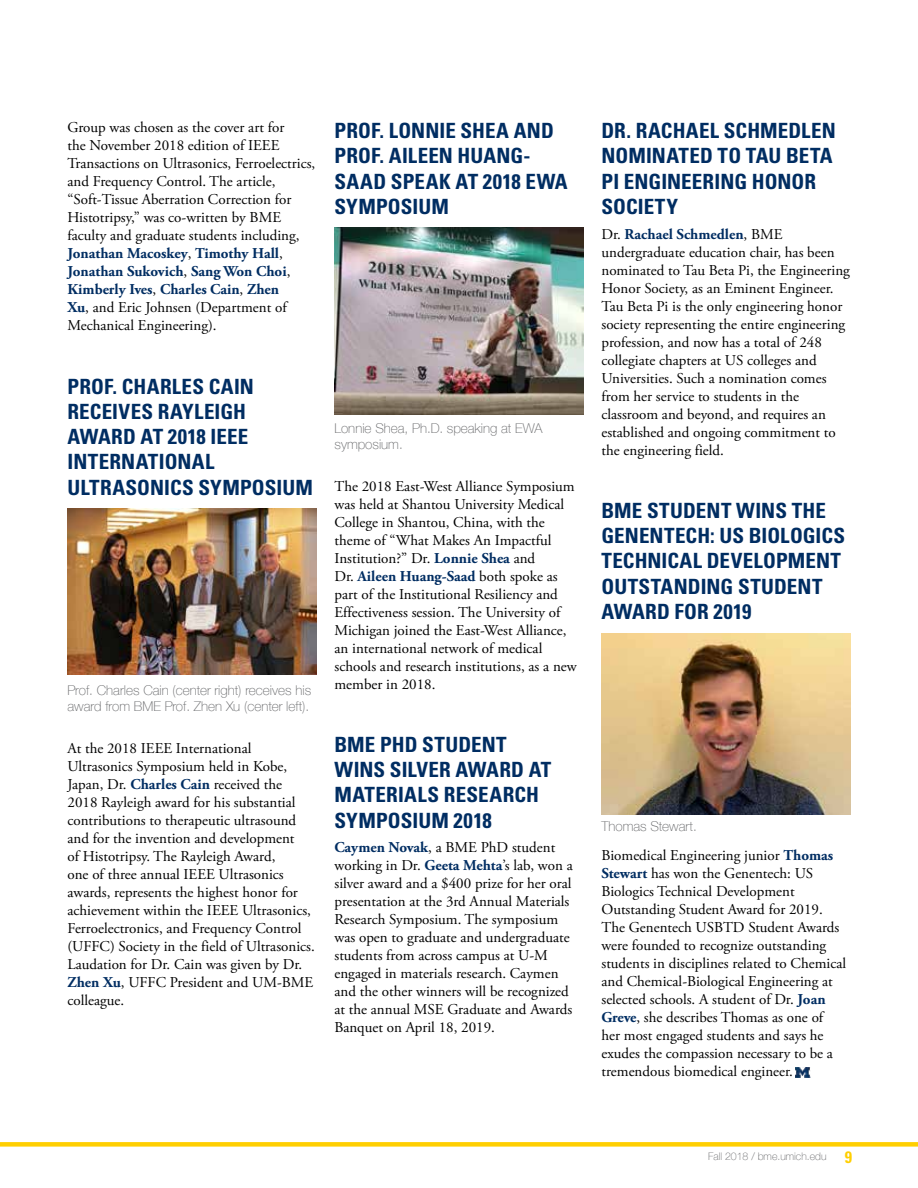
<style>
.page{position:relative;width:918px;height:1188px;background:#fff}
.page>*{position:absolute;margin:0;border:0;box-sizing:border-box;transform-origin:0 0}
.t1{font:700 condensed 21px/25.2px "Univers";letter-spacing:.005em;color:#002d62}
.t2{font:15px/18px "Adobe Garamond Pro";color:#000}
.t3{font:100 13.5px/16.5px "Helvetica Neue";color:#636466}
.t4{font:100 10.5px "Helvetica Neue";color:#636466}
.s1{font-weight:700;color:#002d62}
.s2{font-family:"Univers";font-weight:700;font-stretch:condensed;font-size:16.5px;color:#ffcf01}
</style>
<div class="page">
<div style="left:0;top:1142px;width:918px;height:5px;background:#ffcf01"></div>
<img style="left:796px;top:1067px;width:15px;height:10px">
<img style="left:602px;top:633px;width:249px;height:181px">
<img style="left:68px;top:508px;width:248px;height:166px">
<img style="left:334px;top:228px;width:250px;height:187px">
<p class="t2" style="left:68px;top:119px;width:249px">Group was chosen as the cover art for<br>the November 2018 edition of IEEE Transactions on Ultrasonics, Ferroelectrics, and Frequency Control. The article, “Soft-Tissue Aberration Correction for Histotripsy,” was co-written by BME faculty and graduate students including, <span class="s1">Jonathan Macoskey</span>, <span class="s1">Timothy Hall</span>, <span class="s1">Jonathan Sukovich</span>, <span class="s1">Sang Won Choi</span>, <span class="s1">Kimberly Ives</span>, <span class="s1">Charles Cain</span>, <span class="s1">Zhen<br>Xu</span>, and Eric Johnsen (Department of Mechanical Engineering).</p>
<h1 class="t1" style="left:68px;top:374px;width:247px">PROF. CHARLES CAIN<br>RECEIVES RAYLEIGH<br>AWARD AT 2018 IEEE<br>INTERNATIONAL<br>ULTRASONICS SYMPOSIUM</h1>
<p class="t3" style="left:68px;top:681px;width:245px">Prof. Charles Cain (center right) receives his award from BME Prof. Zhen Xu (center left).</p>
<p class="t2" style="left:68px;top:740px;width:249px">At the 2018 IEEE International Ultrasonics Symposium held in Kobe, Japan, Dr. <span class="s1">Charles Cain</span> received the 2018 Rayleigh award for his substantial contributions to therapeutic ultrasound and for the invention and development<br>of Histotripsy. The Rayleigh Award,<br>one of three annual IEEE Ultrasonics awards, represents the highest honor for achievement within the IEEE Ultrasonics, Ferroelectronics, and Frequency Control (UFFC) Society in the field of Ultrasonics.<br>Laudation for Dr. Cain was given by Dr.<br><span class="s1">Zhen Xu</span>, UFFC President and UM-BME colleague.</p>
<h1 class="t1" style="left:334px;top:118px;width:235px">PROF. LONNIE SHEA AND<br>PROF. AILEEN HUANG-<br>SAAD SPEAK AT 2018 EWA<br>SYMPOSIUM</h1>
<p class="t3" style="left:335px;top:419px;width:209px">Lonnie Shea, Ph.D. speaking at EWA symposium.</p>
<p class="t2" style="left:334px;top:477px;width:244px">The 2018 East-West Alliance Symposium was held at Shantou University Medical College in Shantou, China, with the theme of “What Makes An Impactful Institution?” Dr. <span class="s1">Lonnie Shea</span> and<br>Dr. <span class="s1">Aileen Huang-Saad</span> both spoke as part of the Institutional Resiliency and Effectiveness session. The University of Michigan joined the East-West Alliance, an international network of medical schools and research institutions, as a new member in 2018.</p>
<h1 class="t1" style="left:334px;top:732px;width:218px">BME PHD STUDENT<br>WINS SILVER AWARD AT<br>MATERIALS RESEARCH<br>SYMPOSIUM 2018</h1>
<p class="t2" style="left:334px;top:839px;width:240px"><span class="s1">Caymen Novak</span>, a BME PhD student working in Dr. <span class="s1">Geeta Mehta</span>’s lab, won a silver award and a $400 prize for her oral presentation at the 3rd Annual Materials Research Symposium. The symposium was open to graduate and undergraduate students from across campus at U-M engaged in materials research. Caymen and the other winners will be recognized at the annual MSE Graduate and Awards Banquet on April 18, 2019.</p>
<h1 class="t1" style="left:602px;top:118px;width:236px">DR. RACHAEL SCHMEDLEN<br>NOMINATED TO TAU BETA<br>PI ENGINEERING HONOR<br>SOCIETY</h1>
<p class="t2" style="left:602px;top:225px;width:250px">Dr. <span class="s1">Rachael Schmedlen</span>, BME undergraduate education chair, has been nominated to Tau Beta Pi, the Engineering Honor Society, as an Eminent Engineer.<br>Tau Beta Pi is the only engineering honor society representing the entire engineering profession, and now has a total of 248 collegiate chapters at US colleges and Universities. Such a nomination comes from her service to students in the classroom and beyond, and requires an established and ongoing commitment to the engineering field.</p>
<h1 class="t1" style="left:602px;top:498px;width:245px">BME STUDENT WINS THE<br>GENENTECH: US BIOLOGICS<br>TECHNICAL DEVELOPMENT<br>OUTSTANDING STUDENT<br>AWARD FOR 2019</h1>
<p class="t3" style="left:601px;top:817px;width:97px">Thomas Stewart.</p>
<p class="t2" style="left:602px;top:846px;width:246px">Biomedical Engineering junior <span class="s1">Thomas Stewart</span> has won the Genentech: US Biologics Technical Development Outstanding Student Award for 2019.<br>The Genentech USBTD Student Awards were founded to recognize outstanding students in disciplines related to Chemical and Chemical-Biological Engineering at selected schools. A student of Dr. <span class="s1">Joan Greve</span>, she describes Thomas as one of<br>her most engaged students and says he exudes the compassion necessary to be a tremendous biomedical engineer.</p>
<p class="t4" style="left:708px;top:1149px;width:145px">Fall 2018 / bme.umich.edu <span class="s2">9</span></p>
</div>
